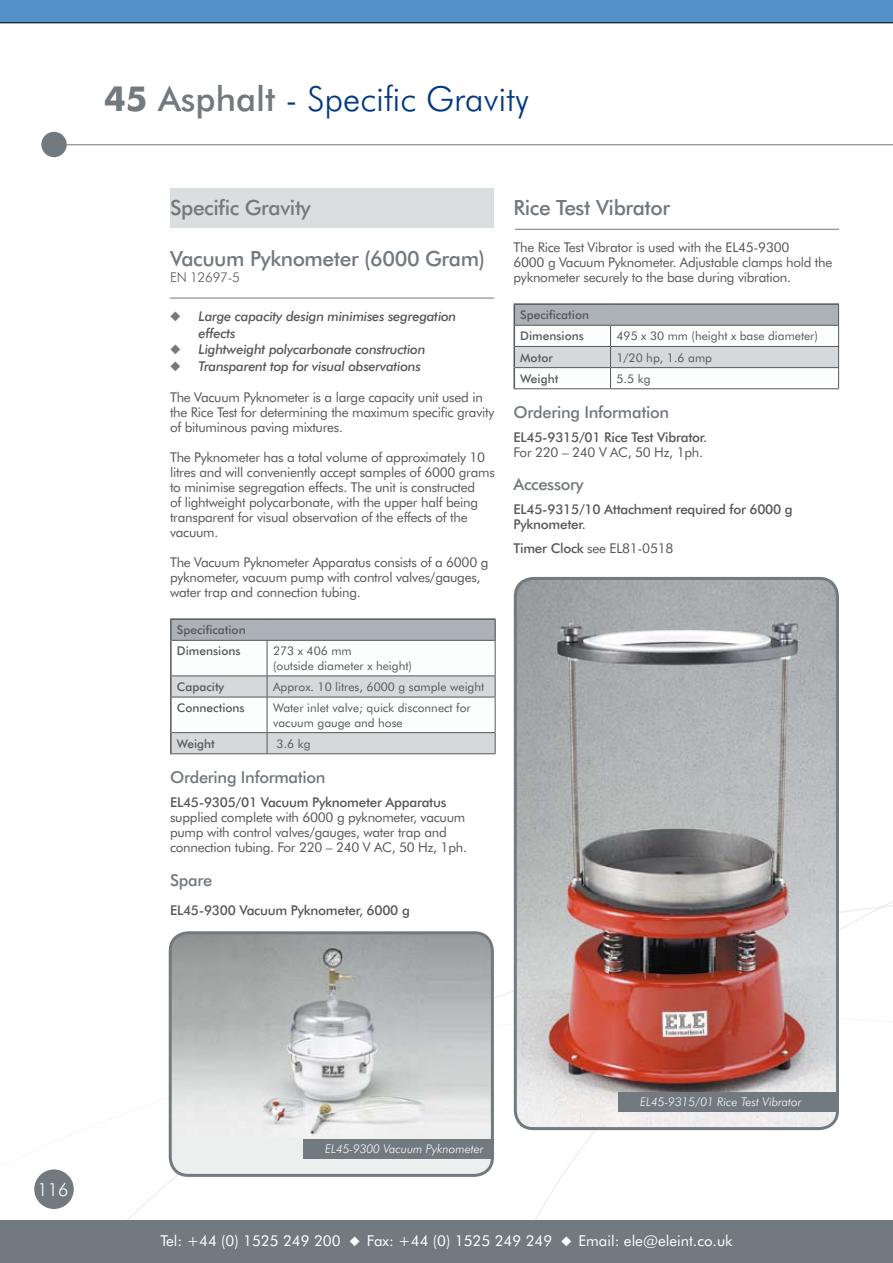
<style>
.page{position:relative;width:893px;height:1263px;background:#fff}
.page>*{position:absolute;margin:0;border:0;box-sizing:border-box;transform-origin:0 0}
.t1{font:300 34.5px "Futura BT";color:#003882}
.t2{font:500 21px "Futura BT";letter-spacing:-.02em;color:#72797f}
.t3{font:300 18px "Futura BT";color:#fff}
.t4{font:500 16.5px "Futura BT";letter-spacing:-.02em;color:#72797f}
.t5{font:15px "Futura BT";color:#fff}
.t6{font:13.5px/15px "Futura BT";letter-spacing:-.02em;color:#58585a}
.t7{font:500 13.5px/15px "Futura BT";letter-spacing:-.02em;color:#58585a}
.t8{font:italic 500 13.5px/16.5px "Futura BT";letter-spacing:-.02em;color:#58585a}
.t9{font:300 13.5px "Futura BT";letter-spacing:-.02em;color:#58585a}
.t10{font:12px/14.4px "Futura BT";color:#58585a}
.t11{font:500 12px/21.1px "Futura BT";color:#58585a}
.t12{font:italic 300 12px "Futura BT";color:#fff}
.s1{font-weight:700;color:#72797f}
.s2{font-weight:500;color:#72797f}
.s3{color:#72797f}
.s4{font-weight:500}
</style>
<div class="page">
<div style="left:0;top:1220px;width:893px;height:43px;background:#72797f"></div>
<div style="left:41px;top:132px;width:26px;height:25px;background:#72797f;border-radius:50%"></div>
<div style="left:0;top:0;width:893px;height:23px;background:#5391c8"></div>
<div style="left:34px;top:1169px;width:40px;height:40px;background:#72797f;border-radius:50%"></div>
<div style="left:170px;top:189px;width:324px;height:39px;background:#dbdee1"></div>
<svg style="left:172px;top:620px;width:324px;height:134px"></svg>
<hr style="left:170px;top:753px;width:97px;height:1px;background:#58585a">
<hr style="left:267px;top:753px;width:228px;height:1px;background:#58585a">
<hr style="left:170px;top:618px;width:97px;height:2px;background:#58585a">
<hr style="left:170px;top:620px;width:2px;height:20px;background:#58585a">
<hr style="left:267px;top:618px;width:228px;height:2px;background:#58585a">
<hr style="left:170px;top:640px;width:2px;height:36px;background:#58585a">
<hr style="left:170px;top:676px;width:2px;height:21px;background:#58585a">
<hr style="left:170px;top:697px;width:2px;height:36px;background:#58585a">
<hr style="left:170px;top:733px;width:2px;height:20px;background:#58585a">
<svg style="left:515px;top:305px;width:324px;height:83px"></svg>
<hr style="left:513px;top:388px;width:97px;height:1px;background:#58585a">
<hr style="left:610px;top:388px;width:229px;height:1px;background:#58585a">
<hr style="left:513px;top:303px;width:97px;height:2px;background:#58585a">
<hr style="left:513px;top:305px;width:2px;height:20px;background:#58585a">
<hr style="left:610px;top:303px;width:229px;height:2px;background:#58585a">
<hr style="left:513px;top:325px;width:2px;height:21px;background:#58585a">
<hr style="left:513px;top:346px;width:2px;height:22px;background:#58585a">
<hr style="left:513px;top:368px;width:2px;height:20px;background:#58585a">
<hr style="left:170px;top:298px;width:324px;height:1px;background:#72797f">
<div style="left:170px;top:933px;width:322px;height:242px;background:#edeeee;border-radius:18px"></div>
<img style="left:170px;top:935px;width:320px;height:201px">
<div style="left:169px;top:931px;width:325px;height:246px;border:3px solid #72797f;border-radius:18px"></div>
<hr style="left:515px;top:229px;width:324px;height:1px;background:#72797f">
<img style="left:515px;top:578px;width:322px;height:550px">
<div style="left:514px;top:577px;width:325px;height:553px;border:3px solid #72797f;border-radius:18px"></div>
<hr style="left:59px;top:144px;width:834px;height:1px;background:#72797f">
<div style="left:304px;top:1139px;width:190px;height:19px;background:#72797f"></div>
<div style="left:619px;top:1092px;width:220px;height:19px;background:#72797f"></div>
<h1 class="t1" style="left:104px;top:78px;width:426px"><span class="s1">45</span> <span class="s2">Asphalt</span> - Specific Gravity</h1>
<h2 class="t2" style="left:170px;top:195px;width:142px">Specific Gravity</h2>
<h2 class="t2" style="left:170px;top:246px;width:316px">Vacuum Pyknometer (6000 Gram)</h2>
<p class="t9" style="left:170px;top:269px;width:71px">EN 12697-5</p>
<p class="t8" style="left:199px;top:308px;width:259px;text-indent:-28px"><span class="s3">◆</span> Large capacity design minimises segregation effects</p>
<p class="t8" style="left:170px;top:341px;width:257px"><span class="s3">◆</span> Lightweight polycarbonate construction</p>
<p class="t8" style="left:170px;top:358px;width:252px"><span class="s3">◆</span> Transparent top for visual observations</p>
<p class="t6" style="left:170px;top:390px;width:326px">The Vacuum Pyknometer is a large capacity unit used in the Rice Test for determining the maximum specific gravity of bituminous paving mixtures.</p>
<p class="t6" style="left:170px;top:450px;width:326px">The Pyknometer has a total volume of approximately 10 litres and will conveniently accept samples of 6000 grams to minimise segregation effects. The unit is constructed<br>of lightweight polycarbonate, with the upper half being transparent for visual observation of the effects of the vacuum.</p>
<p class="t6" style="left:170px;top:555px;width:320px">The Vacuum Pyknometer Apparatus consists of a 6000 g pyknometer, vacuum pump with control valves/gauges, water trap and connection tubing.</p>
<p class="t11" style="left:177px;top:619px;width:70px">Specification<br>Dimensions</p>
<p class="t10" style="left:273px;top:644px;width:140px">273 x 406 mm<br>(outside diameter x height)</p>
<p class="t11" style="left:177px;top:676px;width:49px">Capacity</p>
<p class="t10" style="left:273px;top:679px;width:213px">Approx. 10 litres, 6000 g sample weight</p>
<p class="t11" style="left:177px;top:697px;width:69px">Connections</p>
<p class="t10" style="left:273px;top:701px;width:199px">Water inlet valve; quick disconnect for vacuum gauge and hose</p>
<p class="t11" style="left:177px;top:733px;width:40px">Weight</p>
<p class="t10" style="left:277px;top:736px;width:36px">3.6 kg</p>
<p class="t4" style="left:170px;top:767px;width:157px">Ordering Information</p>
<p class="t7" style="left:170px;top:794px;width:278px">EL45-9305/01 Vacuum Pyknometer Apparatus</p>
<p class="t6" style="left:170px;top:809px;width:298px">supplied complete with 6000 g pyknometer, vacuum pump with control valves/gauges, water trap and connection tubing. For 220 – 240 V AC, 50 Hz, 1ph.</p>
<p class="t4" style="left:170px;top:870px;width:44px">Spare</p>
<p class="t7" style="left:170px;top:902px;width:241px">EL45-9300 Vacuum Pyknometer, 6000 g</p>
<h2 class="t2" style="left:513px;top:195px;width:158px">Rice Test Vibrator</h2>
<p class="t6" style="left:513px;top:240px;width:320px">The Rice Test Vibrator is used with the EL45-9300<br>6000 g Vacuum Pyknometer. Adjustable clamps hold the pyknometer securely to the base during vibration.</p>
<p class="t11" style="left:520px;top:304px;width:70px">Specification<br>Dimensions</p>
<p class="t10" style="left:616px;top:329px;width:203px">495 x 30 mm (height x base diameter)</p>
<p class="t11" style="left:520px;top:347px;width:34px">Motor</p>
<p class="t10" style="left:616px;top:350px;width:97px">1/20 hp, 1.6 amp</p>
<p class="t11" style="left:520px;top:368px;width:40px">Weight</p>
<p class="t10" style="left:616px;top:371px;width:36px">5.5 kg</p>
<p class="t4" style="left:513px;top:402px;width:157px">Ordering Information</p>
<p class="t7" style="left:513px;top:429px;width:195px">EL45-9315/01 Rice Test Vibrator.</p>
<p class="t6" style="left:513px;top:444px;width:191px">For 220 – 240 V AC, 50 Hz, 1ph.</p>
<p class="t4" style="left:513px;top:474px;width:72px">Accessory</p>
<p class="t7" style="left:513px;top:501px;width:281px">EL45-9315/10 Attachment required for 6000 g<br>Pyknometer.</p>
<p class="t6" style="left:513px;top:540px;width:161px"><span class="s4">Timer Clock</span> see EL81-0518</p>
<h3 class="t3" style="left:37px;top:1179px;width:33px">116</h3>
<p class="t12" style="left:325px;top:1141px;width:160px">EL45-9300 Vacuum Pyknometer</p>
<p class="t12" style="left:640px;top:1094px;width:163px">EL45-9315/01 Rice Test Vibrator</p>
<p class="t5" style="left:160px;top:1232px;width:574px">Tel: +44 (0) 1525 249 200 ◆ Fax: +44 (0) 1525 249 249 ◆ Email: ele@eleint.co.uk</p>
</div>
